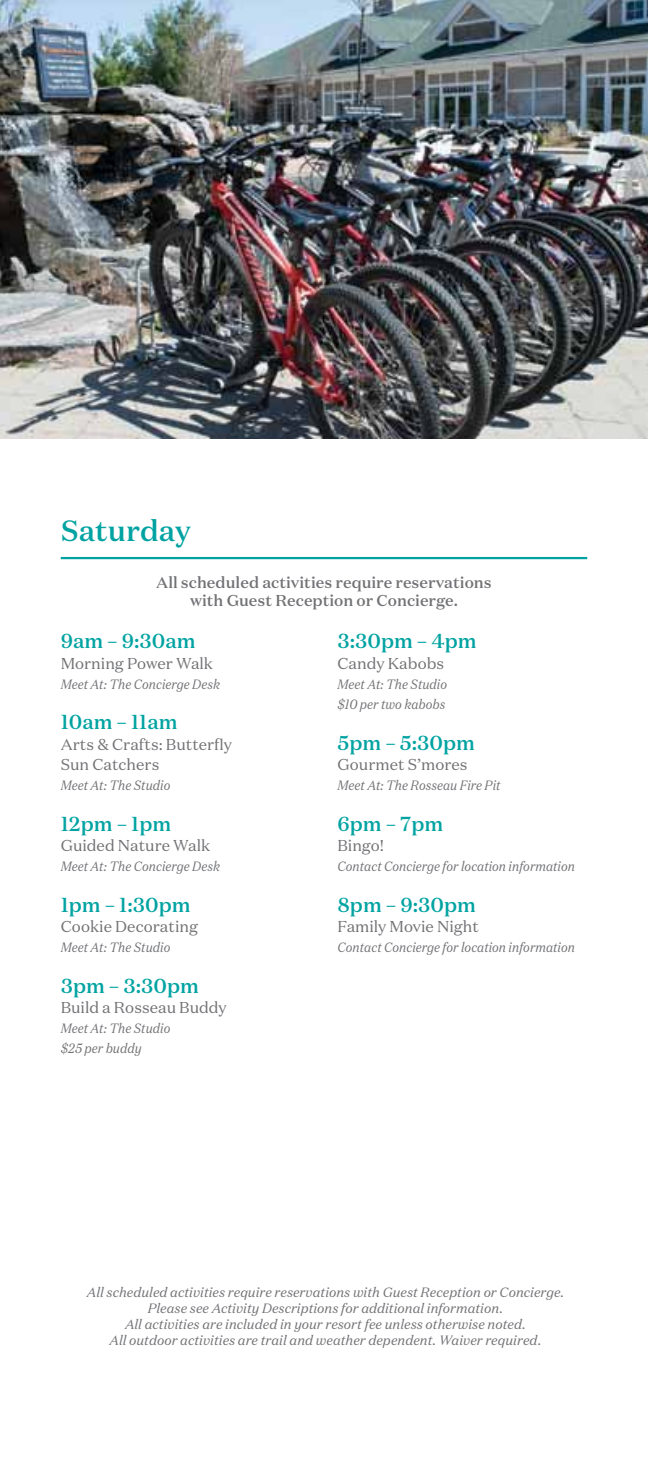
<style>
.page{position:relative;width:648px;height:1458px;background:#fff}
.page>*{position:absolute;margin:0;border:0;box-sizing:border-box;transform-origin:0 0}
.t1{font:500 29.25px "Domaine Text";color:#00a3a2}
.t2{font:500 20.25px "Domaine Text";color:#00a3a2}
.t3{font:15.75px/20.2px "Domaine Text";color:#717275}
.t4{font:500 15.75px/18px "Domaine Text";color:#717275;text-align:center}
.t5{font:italic 13.5px/16.2px "Domaine Text";color:#717275;text-align:center}
.t6{font:italic 13.5px/20.2px "Domaine Text";color:#717275;scale:.9 1}
</style>
<div class="page">
<hr style="left:61px;top:557px;width:526px;height:2px;background:#00a3a2">
<img style="left:0;top:0;width:648px;height:439px">
<h1 class="t1" style="left:61px;top:512px;width:132px">Saturday</h1>
<p class="t4" style="left:156px;top:573px;width:337px">All scheduled activities require reservations with Guest Reception or Concierge.</p>
<h2 class="t2" style="left:61px;top:628px;width:136px">9am – 9:30am</h2>
<p class="t3" style="left:61px;top:653px;width:154px">Morning Power Walk</p>
<p class="t6" style="left:61px;top:674px;width:179px">Meet At: The Concierge Desk</p>
<h2 class="t2" style="left:61px;top:709px;width:118px">10am – 11am</h2>
<p class="t3" style="left:61px;top:734px;width:173px">Arts &amp; Crafts: Butterfly<br>Sun Catchers</p>
<p class="t6" style="left:61px;top:775px;width:123px">Meet At: The Studio</p>
<h2 class="t2" style="left:61px;top:811px;width:112px">12pm – 1pm</h2>
<p class="t3" style="left:61px;top:835px;width:151px">Guided Nature Walk</p>
<p class="t6" style="left:61px;top:856px;width:179px">Meet At: The Concierge Desk</p>
<h2 class="t2" style="left:61px;top:892px;width:131px">1pm – 1:30pm</h2>
<p class="t3" style="left:61px;top:916px;width:139px">Cookie Decorating</p>
<p class="t6" style="left:61px;top:937px;width:123px">Meet At: The Studio</p>
<h2 class="t2" style="left:61px;top:973px;width:140px">3pm – 3:30pm</h2>
<p class="t3" style="left:61px;top:997px;width:167px">Build a Rosseau Buddy</p>
<p class="t6" style="left:61px;top:1018px;width:123px">Meet At: The Studio $25 per buddy</p>
<h2 class="t2" style="left:338px;top:628px;width:141px">3:30pm – 4pm</h2>
<p class="t3" style="left:338px;top:653px;width:108px">Candy Kabobs</p>
<p class="t6" style="left:338px;top:674px;width:123px">Meet At: The Studio $10 per two kabobs</p>
<h2 class="t2" style="left:338px;top:730px;width:139px">5pm – 5:30pm</h2>
<p class="t3" style="left:338px;top:754px;width:131px">Gourmet S’mores</p>
<p class="t6" style="left:338px;top:775px;width:183px">Meet At: The Rosseau Fire Pit</p>
<h2 class="t2" style="left:338px;top:811px;width:107px">6pm – 7pm</h2>
<p class="t3" style="left:338px;top:835px;width:48px">Bingo!</p>
<p class="t6" style="left:338px;top:856px;width:265px">Contact Concierge for location information</p>
<h2 class="t2" style="left:338px;top:892px;width:140px">8pm – 9:30pm</h2>
<p class="t3" style="left:338px;top:916px;width:143px">Family Movie Night</p>
<p class="t6" style="left:338px;top:937px;width:265px">Contact Concierge for location information</p>
<p class="t5" style="left:87px;top:1284px;width:479px">All scheduled activities require reservations with Guest Reception or Concierge.<br>Please see Activity Descriptions for additional information.<br>All activities are included in your resort fee unless otherwise noted.<br>All outdoor activities are trail and weather dependent. Waiver required.</p>
</div>
